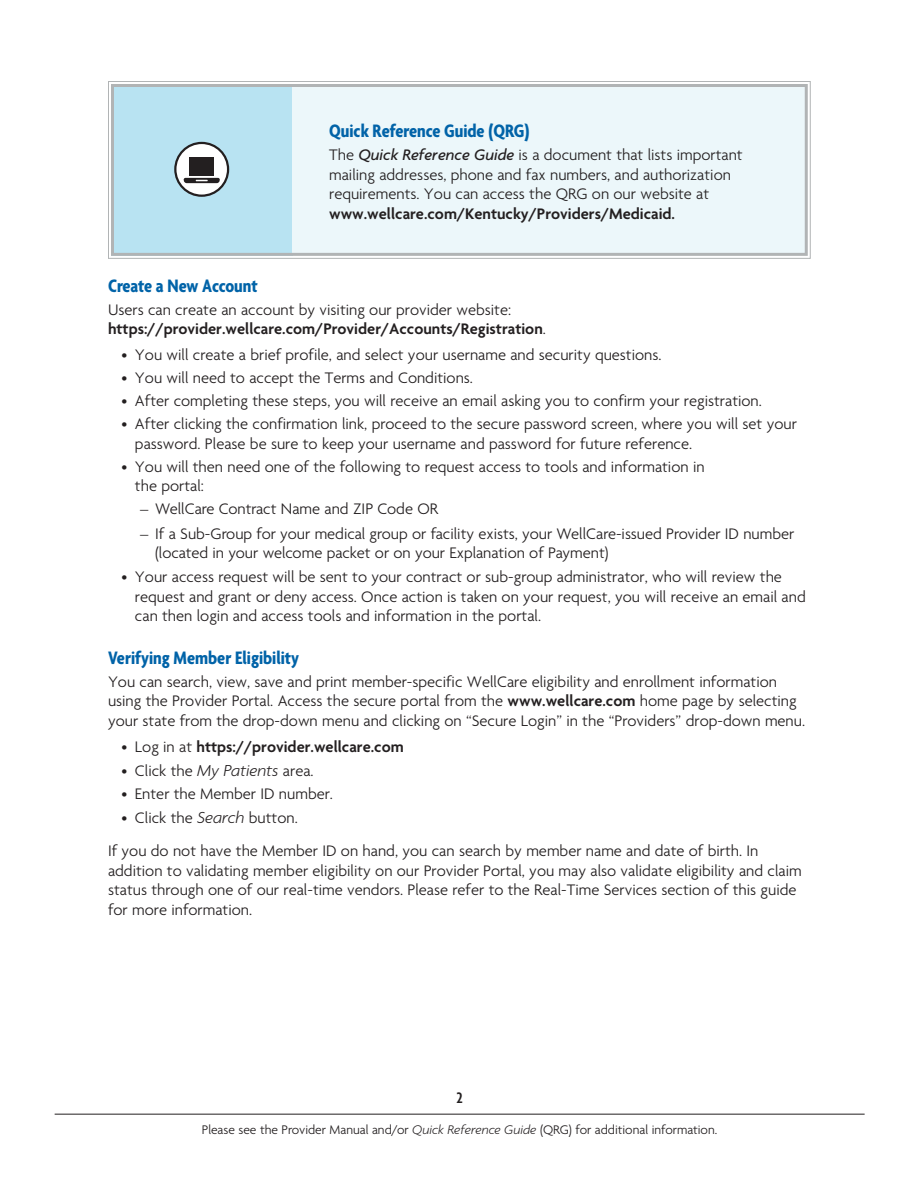
<style>
.page{position:relative;width:918px;height:1188px;background:#fff}
.page>*{position:absolute;margin:0;border:0;box-sizing:border-box;transform-origin:0 0}
.t1{font:700 condensed 19.5px "Agenda";color:#0163a8}
.t2{font:300 16.5px/19.5px "Agenda";color:#231f20}
.t3{font:600 16.5px/19.5px "Agenda";color:#231f20}
.t4{font:600 condensed 16.5px "Agenda";color:#231f20}
.t5{font:300 13.5px "Agenda";color:#231f20}
.s1{font-weight:500;font-style:italic}
.s2{font-weight:600}
.s3{font-weight:300}
.s4{font-style:italic;font-size:17.25px}
.s5{font-style:italic}
</style>
<div class="page">
<hr style="left:55px;top:1114px;width:810px;height:1px;background:#231f20">
<svg style="left:108px;top:81px;width:703px;height:178px;background:#dff1f7"></svg>
<div style="left:111px;top:84px;width:697px;height:172px;border:3px solid #b1b4b5"></div>
<svg style="left:175px;top:143px;width:53px;height:53px"></svg>
<div style="left:174px;top:142px;width:55px;height:55px;border:2px solid #231f20;border-radius:50%"></div>
<svg style="left:182px;top:178px;width:39px;height:5px"></svg>
<div style="left:189px;top:157px;width:25px;height:18px;background:#231f20"></div>
<h3 class="t1" style="left:329px;top:119px;width:202px">Quick Reference Guide (QRG)</h3>
<p class="t2" style="left:329px;top:145px;width:415px">The <span class="s1">Quick Reference Guide</span> is a document that lists important mailing addresses, phone and fax numbers, and authorization requirements. You can access the QRG on our website at <span class="s2">www.wellcare.com/Kentucky/Providers/Medicaid.</span></p>
<h3 class="t1" style="left:108px;top:274px;width:151px">Create a New Account</h3>
<p class="t3" style="left:108px;top:299px;width:439px"><span class="s3">Users can create an account by visiting our provider website: </span>https://provider.wellcare.com/Provider/Accounts/Registration<span class="s3">.</span></p>
<p class="t2" style="left:121px;top:345px;width:542px">• You will create a brief profile, and select your username and security questions.</p>
<p class="t2" style="left:121px;top:368px;width:353px">• You will need to accept the Terms and Conditions.</p>
<p class="t2" style="left:121px;top:391px;width:642px">• After completing these steps, you will receive an email asking you to confirm your registration.</p>
<p class="t2" style="left:135px;top:414px;width:663px;text-indent:-13px">• After clicking the confirmation link, proceed to the secure password screen, where you will set your password. Please be sure to keep your username and password for future reference.</p>
<p class="t2" style="left:135px;top:457px;width:571px;text-indent:-13px">• You will then need one of the following to request access to tools and information in the portal:</p>
<p class="t2" style="left:140px;top:499px;width:300px">– WellCare Contract Name and ZIP Code OR</p>
<p class="t2" style="left:155px;top:523px;width:641px;text-indent:-15px">– If a Sub-Group for your medical group or facility exists, your WellCare-issued Provider ID number (located in your welcome packet or on your Explanation of Payment)</p>
<p class="t2" style="left:135px;top:567px;width:672px;text-indent:-13px">• Your access request will be sent to your contract or sub-group administrator, who will review the request and grant or deny access. Once action is taken on your request, you will receive an email and can then login and access tools and information in the portal.</p>
<h3 class="t1" style="left:108px;top:646px;width:193px">Verifying Member Eligibility</h3>
<p class="t2" style="left:108px;top:671px;width:699px">You can search, view, save and print member-specific WellCare eligibility and enrollment information using the Provider Portal. Access the secure portal from the <span class="s2">www.wellcare.com</span> home page by selecting your state from the drop-down menu and clicking on “Secure Login” in the “Providers” drop-down menu.</p>
<p class="t3" style="left:121px;top:737px;width:284px"><span class="s3">• Log in at</span> https://provider.wellcare.com</p>
<p class="t2" style="left:121px;top:761px;width:194px">• Click the <span class="s4">My Patients</span> area.</p>
<p class="t2" style="left:122px;top:784px;width:213px">• Enter the Member ID number.</p>
<p class="t2" style="left:122px;top:808px;width:178px">• Click the <span class="s4">Search</span> button.</p>
<p class="t2" style="left:108px;top:841px;width:695px">If you do not have the Member ID on hand, you can search by member name and date of birth. In addition to validating member eligibility on our Provider Portal, you may also validate eligibility and claim status through one of our real-time vendors. Please refer to the Real-Time Services section of this guide for more information.</p>
<p class="t4" style="left:456px;top:1088px;width:8px">2</p>
<p class="t5" style="left:202px;top:1122px;width:517px">Please see the Provider Manual and/or <span class="s5">Quick Reference Guide</span> (QRG) for additional information.</p>
</div>
